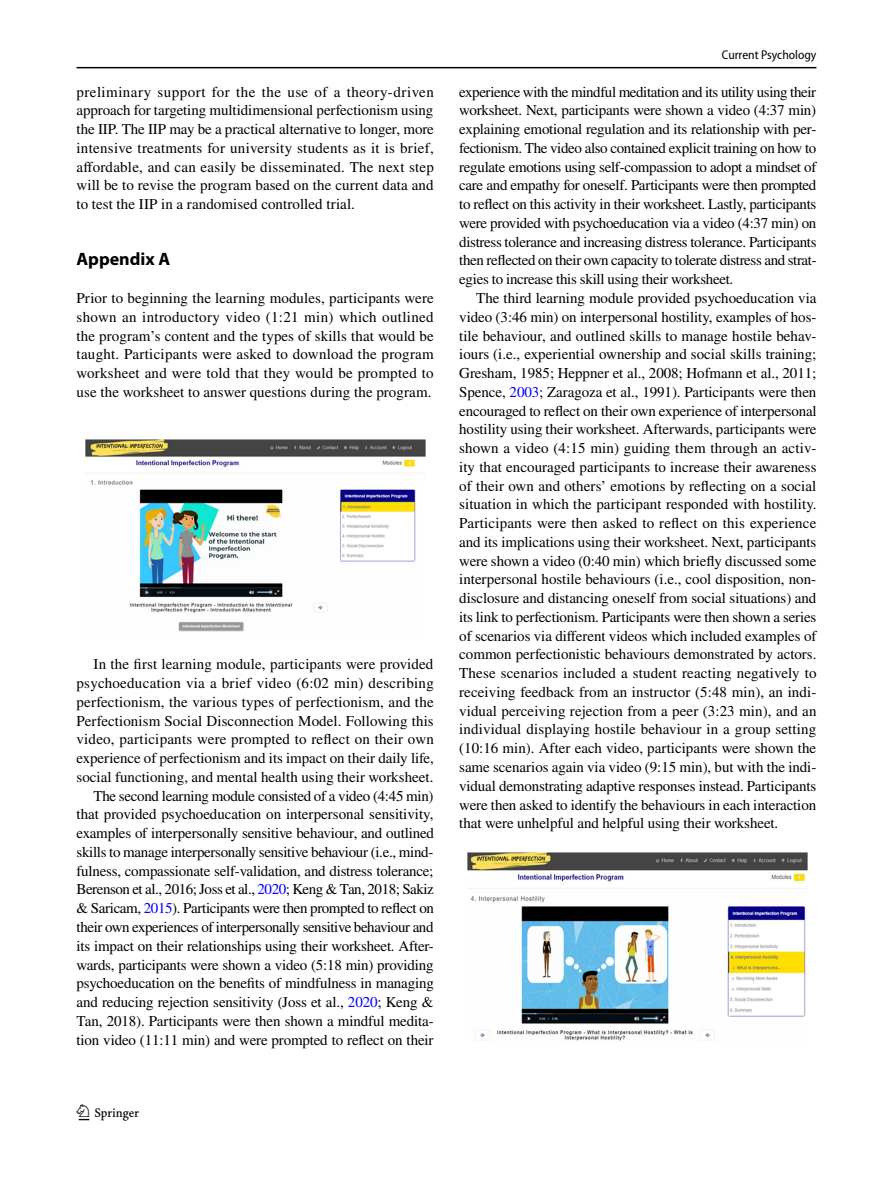
<style>
.page{position:relative;width:893px;height:1187px;background:#fff}
.page>*{position:absolute;margin:0;border:0;box-sizing:border-box;transform-origin:0 0}
.t1{font:22.5px "Springnew Regular 2";color:#000}
.t2{font:700 18px "Myriad Pro";color:#000}
.t3{font:15px/18.8px "STIX";letter-spacing:-.01em;color:#000;text-align:justify}
.t4{font:semi-condensed 12.75px "Myriad Pro";color:#000}
.s1{color:#00f}
</style>
<div class="page">
<hr style="left:77px;top:67px;width:739px;height:1px;background:#000">
<img style="left:85px;top:440px;width:340px;height:192px">
<img style="left:468px;top:852px;width:340px;height:189px">
<p class="t3" style="left:77px;top:83px;width:359px">preliminary support for the the use of a theory-driven approach for targeting multidimensional perfectionism using the IIP. The IIP may be a practical alternative to longer, more intensive treatments for university students as it is brief, affordable, and can easily be disseminated. The next step will be to revise the program based on the current data and to test the IIP in a randomised controlled trial.</p>
<p class="t2" style="left:77px;top:248px;width:95px">Appendix A</p>
<p class="t3" style="left:77px;top:289px;width:359px">Prior to beginning the learning modules, participants were shown an introductory video (1:21 min) which outlined the program’s content and the types of skills that would be taught. Participants were asked to download the program worksheet and were told that they would be prompted to use the worksheet to answer questions during the program.</p>
<p class="t3" style="left:77px;top:656px;width:359px;text-align:right">In the first learning module, participants were provided psychoeducation via a brief video (6:02 min) describing perfectionism, the various types of perfectionism, and the Perfectionism Social Disconnection Model. Following this video, participants were prompted to reflect on their own experience of perfectionism and its impact on their daily life, social functioning, and mental health using their worksheet.<br>The second learning module consisted of a video (4:45 min) that provided psychoeducation on interpersonal sensitivity, examples of interpersonally sensitive behaviour, and outlined skills to manage interpersonally sensitive behaviour (i.e., mind&shy;fulness, compassionate self-validation, and distress tolerance; Berenson et al., 2016; Joss et al., <span class="s1">2020</span>; Keng &amp; Tan, 2018; Sakiz &amp; Saricam, <span class="s1">2015</span>). Participants were then prompted to reflect on their own experiences of interpersonally sensitive behaviour and its impact on their relationships using their worksheet. After&shy;wards, participants were shown a video (5:18 min) providing psychoeducation on the benefits of mindfulness in managing and reducing rejection sensitivity (Joss et al., <span class="s1">2020</span>; Keng &amp; Tan, 2018). Participants were then shown a mindful medita&shy;tion video (11:11 min) and were prompted to reflect on their</p>
<h1 class="t1" style="left:79px;top:1104px;width:62px">1 3</h1>
<p class="t4" style="left:722px;top:48px;width:96px">Current Psychology</p>
<p class="t3" style="left:459px;top:83px;width:359px">experience with the mindful meditation and its utility using their worksheet. Next, participants were shown a video (4:37 min) explaining emotional regulation and its relationship with per&shy;fectionism. The video also contained explicit training on how to regulate emotions using self-compassion to adopt a mindset of care and empathy for oneself. Participants were then prompted to reflect on this activity in their worksheet. Lastly, participants were provided with psychoeducation via a video (4:37 min) on distress tolerance and increasing distress tolerance. Participants then reflected on their own capacity to tolerate distress and strat&shy;egies to increase this skill using their worksheet.</p>
<p class="t3" style="left:459px;top:289px;width:359px;text-indent:17px">The third learning module provided psychoeducation via video (3:46 min) on interpersonal hostility, examples of hos&shy;tile behaviour, and outlined skills to manage hostile behav&shy;iours (i.e., experiential ownership and social skills training; Gresham, 1985; Heppner et al., 2008; Hofmann et al., 2011; Spence, <span class="s1">2003</span>; Zaragoza et al., 1991). Participants were then encouraged to reflect on their own experience of interpersonal hostility using their worksheet. Afterwards, participants were shown a video (4:15 min) guiding them through an activ&shy;ity that encouraged participants to increase their awareness of their own and others’ emotions by reflecting on a social situation in which the participant responded with hostility.<br>Participants were then asked to reflect on this experience and its implications using their worksheet. Next, participants were shown a video (0:40 min) which briefly discussed some interpersonal hostile behaviours (i.e., cool disposition, non&shy;disclosure and distancing oneself from social situations) and its link to perfectionism. Participants were then shown a series of scenarios via different videos which included examples of common perfectionistic behaviours demonstrated by actors.<br>These scenarios included a student reacting negatively to receiving feedback from an instructor (5:48 min), an indi&shy;vidual perceiving rejection from a peer (3:23 min), and an individual displaying hostile behaviour in a group setting (10:16 min). After each video, participants were shown the same scenarios again via video (9:15 min), but with the indi&shy;vidual demonstrating adaptive responses instead. Participants were then asked to identify the behaviours in each interaction that were unhelpful and helpful using their worksheet.</p>
</div>
